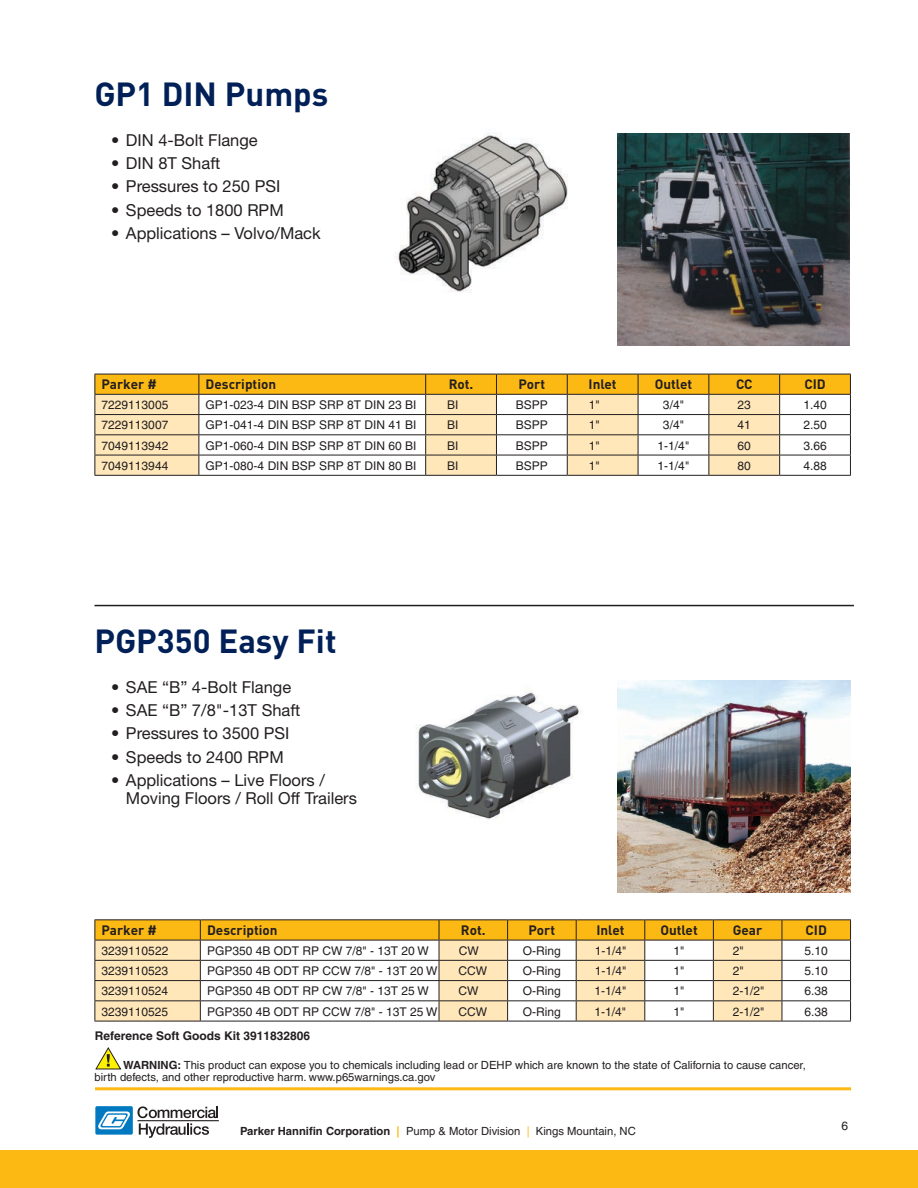
<style>
.page{position:relative;width:918px;height:1188px;background:#fff}
.page>*{position:absolute;margin:0;border:0;box-sizing:border-box;transform-origin:0 0}
.t1{font:700 33px "DINOT";color:#002057}
.t2{font:16.5px/18px "Helvetica Neue LT Std";color:#231f20}
.t3{font:700 13.5px "DINOT";color:#231f20}
.t4{font:12px "Helvetica";color:#231f20}
.t5{font:700 12px "Helvetica";color:#231f20}
.t6{font:11.25px/12px "Helvetica";color:#231f20}
.s1{font-weight:700}
.s2{font-weight:700;color:#fdb913}
.s3{color:#fdb913}
</style>
<div class="page">
<div style="left:0;top:1151px;width:918px;height:37px;background:#fdb913"></div>
<hr style="left:95px;top:1087px;width:756px;height:3px;background:#fdb913">
<div style="left:95px;top:1106px;width:38px;height:29px;background:#0079c1;border-radius:2px"></div>
<svg style="left:98px;top:1111px;width:32px;height:18px"></svg>
<svg style="left:137px;top:1106px;width:81px;height:32px"></svg>
<hr style="left:137px;top:1120px;width:82px;height:1px;background:#231f20">
<svg style="left:95px;top:1047px;width:26px;height:23px"></svg>
<hr style="left:94px;top:605px;width:760px;height:1px;background:#231f20">
<hr style="left:94px;top:919px;width:106px;height:1px;background:#231f20">
<hr style="left:200px;top:919px;width:239px;height:1px;background:#231f20">
<hr style="left:439px;top:919px;width:69px;height:1px;background:#231f20">
<hr style="left:508px;top:919px;width:68px;height:1px;background:#231f20">
<hr style="left:576px;top:919px;width:69px;height:1px;background:#231f20">
<hr style="left:645px;top:919px;width:68px;height:1px;background:#231f20">
<hr style="left:713px;top:919px;width:69px;height:1px;background:#231f20">
<hr style="left:782px;top:919px;width:69px;height:1px;background:#231f20">
<svg style="left:94px;top:920px;width:757px;height:101px"></svg>
<hr style="left:94px;top:1021px;width:106px;height:1px;background:#231f20">
<hr style="left:200px;top:1021px;width:239px;height:1px;background:#231f20">
<hr style="left:439px;top:1021px;width:69px;height:1px;background:#231f20">
<hr style="left:508px;top:1021px;width:68px;height:1px;background:#231f20">
<hr style="left:576px;top:1021px;width:69px;height:1px;background:#231f20">
<hr style="left:645px;top:1021px;width:68px;height:1px;background:#231f20">
<hr style="left:713px;top:1021px;width:69px;height:1px;background:#231f20">
<hr style="left:782px;top:1021px;width:69px;height:1px;background:#231f20">
<img style="left:416px;top:690px;width:165px;height:130px">
<img style="left:395px;top:132px;width:173px;height:161px">
<img style="left:617px;top:681px;width:234px;height:212px">
<svg style="left:94px;top:374px;width:757px;height:101px"></svg>
<hr style="left:94px;top:475px;width:105px;height:1px;background:#231f20">
<hr style="left:199px;top:475px;width:227px;height:1px;background:#231f20">
<hr style="left:426px;top:475px;width:70px;height:1px;background:#231f20">
<hr style="left:496px;top:475px;width:71px;height:1px;background:#231f20">
<hr style="left:567px;top:475px;width:71px;height:1px;background:#231f20">
<hr style="left:638px;top:475px;width:71px;height:1px;background:#231f20">
<hr style="left:709px;top:475px;width:71px;height:1px;background:#231f20">
<hr style="left:780px;top:475px;width:71px;height:1px;background:#231f20">
<img style="left:617px;top:134px;width:233px;height:212px">
<h1 class="t1" style="left:94px;top:72px;width:235px">GP1 DIN Pumps</h1>
<h2 class="t2" style="left:111px;top:131px;width:148px">• DIN 4-Bolt Flange</h2>
<h2 class="t2" style="left:111px;top:154px;width:111px">• DIN 8T Shaft</h2>
<h2 class="t2" style="left:111px;top:177px;width:171px">• Pressures to 250 PSI</h2>
<h2 class="t2" style="left:111px;top:201px;width:174px">• Speeds to 1800 RPM</h2>
<h2 class="t2" style="left:111px;top:224px;width:211px">• Applications – Volvo/Mack</h2>
<p class="t3" style="left:102px;top:375px;width:57px">Parker #</p>
<p class="t3" style="left:206px;top:375px;width:72px">Description</p>
<p class="t3" style="left:449px;top:375px;width:26px">Rot.</p>
<p class="t3" style="left:519px;top:375px;width:28px">Port</p>
<p class="t3" style="left:589px;top:375px;width:30px">Inlet</p>
<p class="t3" style="left:655px;top:375px;width:39px">Outlet</p>
<p class="t3" style="left:736px;top:375px;width:18px">CC</p>
<p class="t3" style="left:804px;top:375px;width:23px">CID</p>
<p class="t4" style="left:102px;top:398px;width:68px">7229113005</p>
<p class="t4" style="left:206px;top:398px;width:212px">GP1-023-4 DIN BSP SRP 8T DIN 23 BI</p>
<p class="t4" style="left:447px;top:398px;width:13px">BI</p>
<p class="t4" style="left:516px;top:398px;width:34px">BSPP</p>
<p class="t4" style="left:589px;top:398px;width:12px">1"</p>
<p class="t4" style="left:663px;top:398px;width:22px">3/4"</p>
<p class="t4" style="left:738px;top:398px;width:15px">23</p>
<p class="t4" style="left:803px;top:398px;width:25px">1.40</p>
<p class="t4" style="left:102px;top:418px;width:68px">7229113007</p>
<p class="t4" style="left:206px;top:418px;width:212px">GP1-041-4 DIN BSP SRP 8T DIN 41 BI</p>
<p class="t4" style="left:447px;top:418px;width:13px">BI</p>
<p class="t4" style="left:516px;top:418px;width:34px">BSPP</p>
<p class="t4" style="left:589px;top:418px;width:12px">1"</p>
<p class="t4" style="left:663px;top:418px;width:22px">3/4"</p>
<p class="t4" style="left:738px;top:418px;width:15px">41</p>
<p class="t4" style="left:803px;top:418px;width:25px">2.50</p>
<p class="t4" style="left:102px;top:438px;width:68px">7049113942</p>
<p class="t4" style="left:206px;top:438px;width:212px">GP1-060-4 DIN BSP SRP 8T DIN 60 BI</p>
<p class="t4" style="left:447px;top:438px;width:13px">BI</p>
<p class="t4" style="left:516px;top:438px;width:34px">BSPP</p>
<p class="t4" style="left:589px;top:438px;width:12px">1"</p>
<p class="t4" style="left:658px;top:438px;width:33px">1-1/4"</p>
<p class="t4" style="left:738px;top:438px;width:15px">60</p>
<p class="t4" style="left:803px;top:438px;width:25px">3.66</p>
<p class="t4" style="left:102px;top:459px;width:68px">7049113944</p>
<p class="t4" style="left:206px;top:459px;width:212px">GP1-080-4 DIN BSP SRP 8T DIN 80 BI</p>
<p class="t4" style="left:447px;top:459px;width:13px">BI</p>
<p class="t4" style="left:516px;top:459px;width:34px">BSPP</p>
<p class="t4" style="left:589px;top:459px;width:12px">1"</p>
<p class="t4" style="left:658px;top:459px;width:33px">1-1/4"</p>
<p class="t4" style="left:738px;top:459px;width:15px">80</p>
<p class="t4" style="left:803px;top:459px;width:25px">4.88</p>
<h1 class="t1" style="left:94px;top:619px;width:244px">PGP350 Easy Fit</h1>
<h2 class="t2" style="left:111px;top:677px;width:182px">• SAE “B” 4-Bolt Flange</h2>
<h2 class="t2" style="left:111px;top:701px;width:191px">• SAE “B” 7/8"-13T Shaft</h2>
<h2 class="t2" style="left:111px;top:724px;width:180px">• Pressures to 3500 PSI</h2>
<h2 class="t2" style="left:111px;top:748px;width:174px">• Speeds to 2400 RPM</h2>
<h2 class="t2" style="left:126px;top:771px;width:232px;text-indent:-15px">• Applications – Live Floors /<br>Moving Floors / Roll Off Trailers</h2>
<p class="t3" style="left:102px;top:921px;width:57px">Parker #</p>
<p class="t3" style="left:207px;top:921px;width:72px">Description</p>
<p class="t3" style="left:461px;top:921px;width:26px">Rot.</p>
<p class="t3" style="left:529px;top:921px;width:28px">Port</p>
<p class="t3" style="left:596px;top:921px;width:30px">Inlet</p>
<p class="t3" style="left:660px;top:921px;width:39px">Outlet</p>
<p class="t3" style="left:733px;top:921px;width:31px">Gear</p>
<p class="t3" style="left:806px;top:921px;width:23px">CID</p>
<p class="t4" style="left:102px;top:944px;width:68px">3239110522</p>
<p class="t4" style="left:207px;top:944px;width:223px">PGP350 4B ODT RP CW 7/8" - 13T 20 W</p>
<p class="t4" style="left:459px;top:944px;width:21px">CW</p>
<p class="t4" style="left:523px;top:944px;width:40px">O-Ring</p>
<p class="t4" style="left:595px;top:944px;width:33px">1-1/4"</p>
<p class="t4" style="left:674px;top:944px;width:12px">1"</p>
<p class="t4" style="left:733px;top:944px;width:12px">2"</p>
<p class="t4" style="left:805px;top:944px;width:25px">5.10</p>
<p class="t4" style="left:102px;top:964px;width:68px">3239110523</p>
<p class="t4" style="left:207px;top:964px;width:232px">PGP350 4B ODT RP CCW 7/8" - 13T 20 W</p>
<p class="t4" style="left:459px;top:964px;width:30px">CCW</p>
<p class="t4" style="left:523px;top:964px;width:40px">O-Ring</p>
<p class="t4" style="left:595px;top:964px;width:33px">1-1/4"</p>
<p class="t4" style="left:674px;top:964px;width:12px">1"</p>
<p class="t4" style="left:733px;top:964px;width:12px">2"</p>
<p class="t4" style="left:805px;top:964px;width:25px">5.10</p>
<p class="t4" style="left:102px;top:984px;width:68px">3239110524</p>
<p class="t4" style="left:207px;top:984px;width:223px">PGP350 4B ODT RP CW 7/8" - 13T 25 W</p>
<p class="t4" style="left:459px;top:984px;width:21px">CW</p>
<p class="t4" style="left:523px;top:984px;width:40px">O-Ring</p>
<p class="t4" style="left:595px;top:984px;width:33px">1-1/4"</p>
<p class="t4" style="left:674px;top:984px;width:12px">1"</p>
<p class="t4" style="left:733px;top:984px;width:33px">2-1/2"</p>
<p class="t4" style="left:805px;top:984px;width:25px">6.38</p>
<p class="t4" style="left:102px;top:1004px;width:68px">3239110525</p>
<p class="t4" style="left:207px;top:1004px;width:232px">PGP350 4B ODT RP CCW 7/8" - 13T 25 W</p>
<p class="t4" style="left:459px;top:1004px;width:30px">CCW</p>
<p class="t4" style="left:523px;top:1004px;width:40px">O-Ring</p>
<p class="t4" style="left:595px;top:1004px;width:33px">1-1/4"</p>
<p class="t4" style="left:674px;top:1004px;width:12px">1"</p>
<p class="t4" style="left:733px;top:1004px;width:33px">2-1/2"</p>
<p class="t4" style="left:805px;top:1004px;width:25px">6.38</p>
<p class="t5" style="left:95px;top:1028px;width:217px">Reference Soft Goods Kit 3911832806</p>
<p class="t6" style="left:95px;top:1059px;width:713px;text-indent:29px"><span class="s1">WARNING:</span> This product can expose you to chemicals including lead or DEHP which are known to the state of California to cause cancer, birth defects, and other reproductive harm. www.p65warnings.ca.gov</p>
<p class="t6" style="left:240px;top:1125px;width:397px"><span class="s1">Parker Hannifin Corporation</span> <span class="s2">|</span> Pump &amp; Motor Division <span class="s3">|</span> Kings Mountain, NC</p>
<p class="t4" style="left:842px;top:1119px;width:8px">6</p>
</div>
